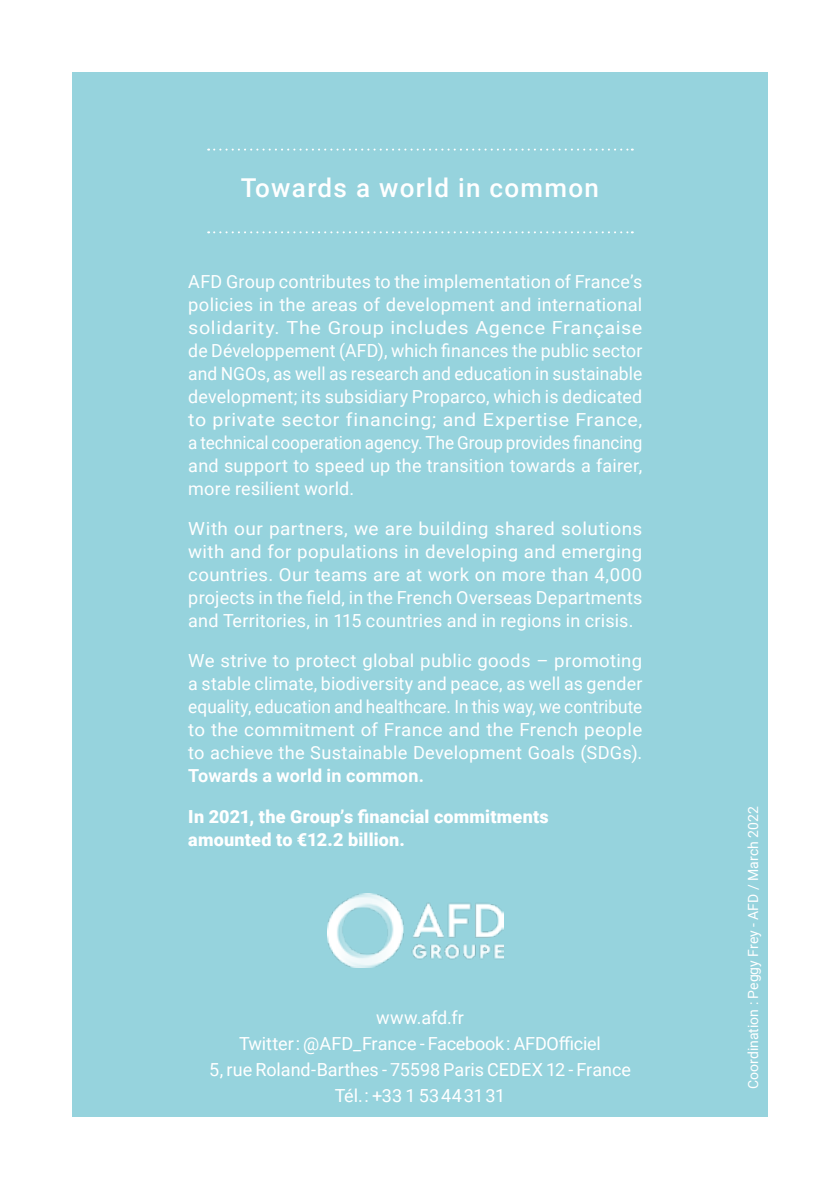
<style>
.page{position:relative;width:840px;height:1191px;background:#fff}
.page>*{position:absolute;margin:0;border:0;box-sizing:border-box;transform-origin:0 0}
.t1{font:500 26px "Roboto";letter-spacing:.05em;color:#fff}
.t2{font:18px/23px "Roboto";letter-spacing:.01em;color:#fff;text-align:justify}
.t3{font:18px/23px "Roboto";letter-spacing:.01em;color:#fff;text-align:justify;scale:1.06 1}
.t4{font:900 18px/23px "Roboto";letter-spacing:.01em;color:#fff}
.t5{font:700 18px "Roboto";letter-spacing:.015em;color:#fff}
.t6{font:14px "Roboto";color:#fff}
</style>
<div class="page">
<div style="left:72px;top:72px;width:695px;height:1044px;background:#96d3dd"></div>
<svg style="left:208px;top:231px;width:424px;height:2px"></svg>
<svg style="left:208px;top:149px;width:424px;height:2px"></svg>
<img style="left:327px;top:893px;width:176px;height:74px">
<h1 class="t1" style="left:240px;top:170px;width:359px">Towards a world in common</h1>
<p class="t2" style="left:188px;top:270px;width:455px">AFD Group contributes to the implementation of France’s policies in the areas of development and international solidarity. The Group includes Agence Française de Développement (AFD), which finances the public sector and NGOs, as well as research and education in sustainable development; its subsidiary Proparco, which is dedicated to private sector financing; and Expertise France, a technical cooperation agency. The Group provides financing and support to speed up the transition towards a fairer, more resilient world.</p>
<p class="t3" style="left:188px;top:517px;width:429px">With our partners, we are building shared solutions with and for populations in developing and emerging countries. Our teams are at work on more than 4,000 projects in the field, in the French Overseas Departments and Territories, in 115 countries and in regions in crisis.</p>
<p class="t2" style="left:188px;top:649px;width:455px">We strive to protect global public goods – promoting a stable climate, biodiversity and peace, as well as gender equality, education and healthcare. In this way, we contribute to the commitment of France and the French people to achieve the Sustainable Development Goals (SDGs).</p>
<p class="t5" style="left:188px;top:763px;width:237px">Towards a world in common.</p>
<p class="t4" style="left:188px;top:804px;width:362px">In 2021, the Group’s financial commitments amounted to €12.2 billion.</p>
<p class="t2" style="left:209px;top:1003px;width:423px;line-height:26.2px;text-align:center">www.afd.fr<br>Twitter : @AFD_France - Facebook : AFDOfficiel<br>5, rue Roland-Barthes - 75598 Paris CEDEX 12 - France<br>Tél. : +33 1 53 44 31 31</p>
<p class="t6" style="left:743px;top:1089px;width:284px;rotate:-90deg">Coordination : Peggy Frey - AFD / March 2022</p>
</div>
